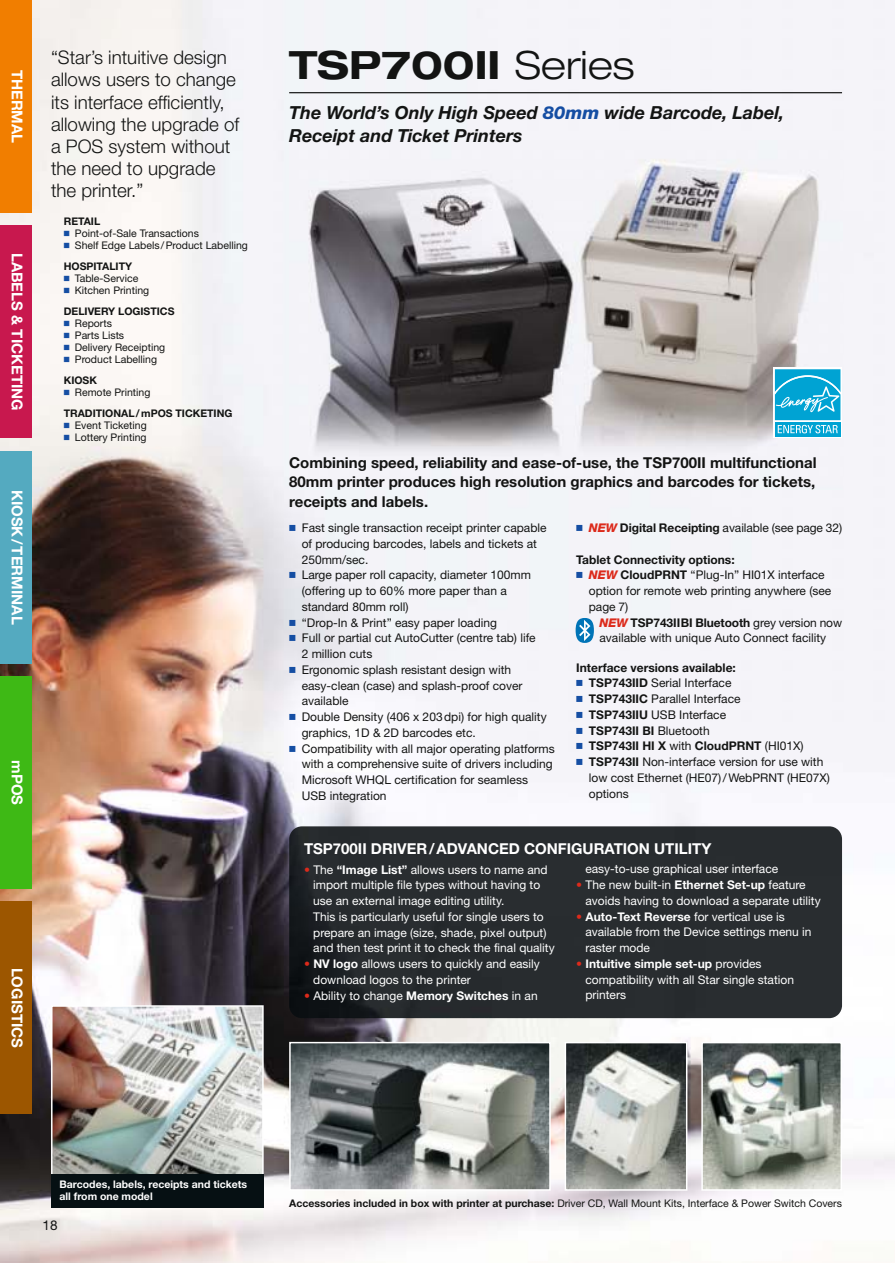
<style>
.page{position:relative;width:895px;height:1263px;background:#fff}
.page>*{position:absolute;margin:0;border:0;box-sizing:border-box;transform-origin:0 0}
.t1{font:700 expanded 39px "Helvetica Neue";color:#131413}
.t2{font:300 18.75px/22px "Helvetica Neue";color:#131413}
.t3{font:italic 700 18px/22.5px "Helvetica Neue";color:#131413}
.t4{font:700 15px/19.5px "Helvetica Neue";color:#131413;text-align:justify}
.t5{font:700 15px "Helvetica Neue";color:#fff}
.t6{font:13.5px "Helvetica Neue";color:#131413}
.t7{font:12px/15.8px "Helvetica Neue";color:#131413}
.t8{font:12px/15.8px "Helvetica Neue";color:#fff}
.t9{font:700 12px "Helvetica Neue";color:#131413}
.t10{font:10.5px/21px "Helvetica Neue";color:#131413}
.t11{font:700 10.5px/21px "Helvetica Neue";color:#131413}
.t12{font:700 10.5px/12px "Helvetica Neue";color:#fff}
.s1{font-weight:300}
.s2{font-weight:800;color:#154ea3}
.s3{font-family:"Universal Newswith Comm Pi";color:#154ea3}
.s4{font-weight:700}
.s5{font-family:"Universal Newswith Comm Pi";font-weight:400;color:#154ea3}
.s6{font-weight:400}
.s7{font-weight:800;font-style:italic;color:#dc2a1b}
.s8{color:#dc2a1b}
</style>
<div class="page">
<img style="left:0;top:0;width:895px;height:1262px">
<img style="left:289px;top:140px;width:553px;height:349px">
<div style="left:773px;top:368px;width:69px;height:70px;background:linear-gradient(to right,#00a3d3,#00a3d3)"></div>
<svg style="left:775px;top:433px;width:65px;height:3px"></svg>
<svg style="left:775px;top:369px;width:65px;height:64px;background:#2eb3da"></svg>
<hr style="left:289px;top:92px;width:553px;height:1px;background:#131413">
<img style="left:54px;top:1008px;width:207px;height:166px">
<div style="left:51px;top:1005px;width:213px;height:203px;border:2px solid #fff"></div>
<div style="left:51px;top:1174px;width:213px;height:34px;background:#061013"></div>
<img style="left:289px;top:826px;width:553px;height:192px">
<img style="left:292px;top:1045px;width:256px;height:143px">
<div style="left:289px;top:1042px;width:262px;height:149px;border:2px solid #fff"></div>
<img style="left:568px;top:1045px;width:116px;height:143px">
<div style="left:565px;top:1042px;width:122px;height:149px;border:2px solid #fff"></div>
<img style="left:704px;top:1045px;width:135px;height:143px">
<div style="left:701px;top:1042px;width:141px;height:149px;border:2px solid #fff"></div>
<div style="left:576px;top:618px;width:18px;height:25px;background:#0074b7;border-radius:50%"></div>
<svg style="left:579px;top:620px;width:11px;height:21px"></svg>
<div style="left:0;top:225px;width:32px;height:213px;background:#c8184e"></div>
<div style="left:0;top:451px;width:32px;height:212px;background:#54aac0"></div>
<div style="left:0;top:676px;width:32px;height:213px;background:#3eb915"></div>
<div style="left:0;top:901px;width:32px;height:213px;background:#9c5600"></div>
<div style="left:0;top:0;width:32px;height:213px;background:#f17e00"></div>
<p class="t5" style="left:22px;top:70px;width:75px;rotate:90deg">THERMAL</p>
<p class="t5" style="left:22px;top:253px;width:159px;rotate:90deg">LABELS &amp; TICKETING</p>
<p class="t5" style="left:22px;top:490px;width:136px;rotate:90deg">KIOSK / TERMINAL</p>
<p class="t5" style="left:22px;top:760px;width:46px;rotate:90deg">mPOS</p>
<p class="t5" style="left:22px;top:967px;width:82px;rotate:90deg">LOGISTICS</p>
<h2 class="t2" style="left:51px;top:48px;width:190px">“Star’s intuitive design allows users to change its interface efficiently, allowing the upgrade of a POS system without the need to upgrade the printer.”</h2>
<h1 class="t1" style="left:289px;top:51px;width:347px">TSP700II <span class="s1">Series</span></h1>
<h3 class="t3" style="left:289px;top:103px;width:496px">The World’s Only High Speed <span class="s2">80mm</span> wide Barcode, Label,<br>Receipt and Ticket Printers</h3>
<p class="t11" style="left:64px;top:212px;width:38px">RETAIL</p>
<p class="t10" style="left:64px;top:224px;width:137px"><span class="s3">-</span> Point-of-Sale Transactions</p>
<p class="t10" style="left:64px;top:236px;width:186px"><span class="s3">-</span> Shelf Edge Labels / Product Labelling<br><span class="s4">HOSPITALITY</span></p>
<p class="t10" style="left:64px;top:269px;width:76px"><span class="s3">-</span> Table-Service</p>
<p class="t11" style="left:64px;top:281px;width:112px"><span class="s5">-</span> <span class="s6">Kitchen Printing<br></span>DELIVERY LOGISTICS</p>
<p class="t10" style="left:64px;top:314px;width:50px"><span class="s3">-</span> Reports</p>
<p class="t10" style="left:64px;top:326px;width:62px"><span class="s3">-</span> Parts Lists</p>
<p class="t10" style="left:64px;top:338px;width:103px"><span class="s3">-</span> Delivery Receipting</p>
<p class="t10" style="left:64px;top:350px;width:95px"><span class="s3">-</span> Product Labelling<br><span class="s4">KIOSK</span></p>
<p class="t11" style="left:64px;top:383px;width:170px"><span class="s5">-</span> <span class="s6">Remote Printing<br></span>TRADITIONAL / mPOS TICKETING</p>
<p class="t10" style="left:64px;top:416px;width:84px"><span class="s3">-</span> Event Ticketing</p>
<p class="t10" style="left:64px;top:428px;width:84px"><span class="s3">-</span> Lottery Printing</p>
<p class="t4" style="left:289px;top:454px;width:529px">Combining speed, reliability and ease-of-use, the TSP700II multifunctional 80mm printer produces high resolution graphics and barcodes for tickets, receipts and labels.</p>
<p class="t7" style="left:302px;top:521px;width:246px;text-indent:-13px"><span class="s3">-</span> Fast single transaction receipt printer capable of producing barcodes, labels and tickets at<br>250mm/sec.</p>
<p class="t7" style="left:302px;top:568px;width:231px;text-indent:-13px"><span class="s3">-</span> Large paper roll capacity, diameter 100mm (offering up to 60% more paper than a standard 80mm roll)</p>
<p class="t7" style="left:289px;top:616px;width:209px"><span class="s3">-</span> “Drop-In &amp; Print” easy paper loading</p>
<p class="t7" style="left:302px;top:631px;width:235px;text-indent:-13px"><span class="s3">-</span> Full or partial cut AutoCutter (centre tab) life<br>2 million cuts</p>
<p class="t7" style="left:302px;top:663px;width:222px;text-indent:-13px"><span class="s3">-</span> Ergonomic splash resistant design with easy-clean (case) and splash-proof cover available</p>
<p class="t7" style="left:302px;top:710px;width:246px;text-indent:-13px"><span class="s3">-</span> Double Density (406 x 203 dpi) for high quality graphics, 1D &amp; 2D barcodes etc.</p>
<p class="t7" style="left:302px;top:742px;width:255px;text-indent:-13px"><span class="s3">-</span> Compatibility with all major operating platforms with a comprehensive suite of drivers including Microsoft WHQL certification for seamless USB integration</p>
<p class="t7" style="left:576px;top:521px;width:267px"><span class="s3">-</span> <span class="s7">NEW</span> <span class="s4">Digital Receipting</span> available (see page 32)</p>
<p class="t9" style="left:576px;top:555px;width:160px">Tablet Connectivity options:</p>
<p class="t7" style="left:589px;top:568px;width:244px;text-indent:-13px"><span class="s3">-</span> <span class="s7">NEW</span> <span class="s4">CloudPRNT</span> “Plug-In” HI01X interface option for remote web printing anywhere (see page 7)</p>
<p class="t7" style="left:599px;top:616px;width:244px"><span class="s7">NEW</span> <span class="s4">TSP743IIBI Bluetooth</span> grey version now available with unique Auto Connect facility</p>
<p class="t9" style="left:576px;top:663px;width:161px">Interface versions available:</p>
<p class="t7" style="left:576px;top:676px;width:157px"><span class="s3">-</span> <span class="s4">TSP743IID</span> Serial Interface</p>
<p class="t7" style="left:576px;top:692px;width:166px"><span class="s3">-</span> <span class="s4">TSP743IIC</span> Parallel Interface</p>
<p class="t7" style="left:576px;top:708px;width:151px"><span class="s3">-</span> <span class="s4">TSP743IIU</span> USB Interface</p>
<p class="t9" style="left:576px;top:726px;width:135px"><span class="s5">-</span> TSP743II BI <span class="s6">Bluetooth</span></p>
<p class="t9" style="left:576px;top:742px;width:229px"><span class="s5">-</span> TSP743II HI X <span class="s6">with</span> CloudPRNT <span class="s6">(HI01X)</span></p>
<p class="t7" style="left:589px;top:755px;width:243px;text-indent:-13px"><span class="s3">-</span> <span class="s4">TSP743II</span> Non-interface version for use with low cost Ethernet (HE07) / WebPRNT (HE07X) options</p>
<p class="t5" style="left:304px;top:843px;width:409px">TSP700II DRIVER / ADVANCED CONFIGURATION UTILITY</p>
<p class="t8" style="left:313px;top:862px;width:243px;text-indent:-9px"><span class="s8">•</span> The <span class="s4">“Image List”</span> allows users to name and import multiple file types without having to use an external image editing utility.<br>This is particularly useful for single users to prepare an image (size, shade, pixel output) and then test print it to check the final quality</p>
<p class="t8" style="left:313px;top:957px;width:228px;text-indent:-9px"><span class="s8">•</span> <span class="s4">NV logo</span> allows users to quickly and easily download logos to the printer</p>
<p class="t8" style="left:304px;top:988px;width:235px"><span class="s8">•</span> Ability to change <span class="s4">Memory Switches</span> in an</p>
<p class="t8" style="left:585px;top:862px;width:194px">easy-to-use graphical user interface</p>
<p class="t8" style="left:585px;top:878px;width:237px;text-indent:-9px"><span class="s8">•</span> The new built-in <span class="s4">Ethernet Set-up</span> feature avoids having to download a separate utility</p>
<p class="t8" style="left:585px;top:910px;width:228px;text-indent:-9px"><span class="s8">•</span> <span class="s4">Auto-Text Reverse</span> for vertical use is available from the Device settings menu in raster mode</p>
<p class="t8" style="left:585px;top:957px;width:210px;text-indent:-9px"><span class="s8">•</span> <span class="s4">Intuitive simple set-up</span> provides compatibility with all Star single station printers</p>
<p class="t12" style="left:60px;top:1179px;width:189px">Barcodes, labels, receipts and tickets all from one model</p>
<p class="t6" style="left:43px;top:1220px;width:16px">18</p>
<p class="t10" style="left:289px;top:1193px;width:554px"><span class="s4">Accessories included in box with printer at purchase:</span> Driver CD, Wall Mount Kits, Interface &amp; Power Switch Covers</p>
</div>
